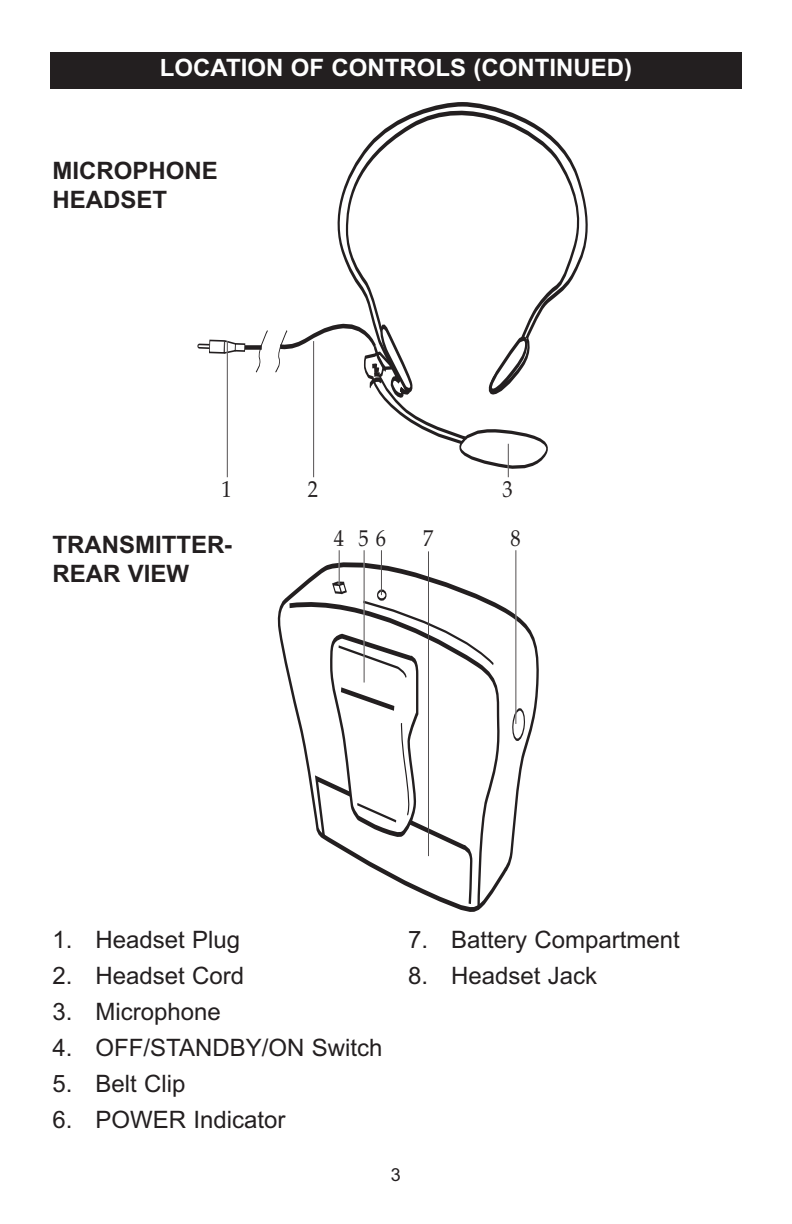
<style>
.page{position:relative;width:792px;height:1224px;background:#fff}
.page>*{position:absolute;margin:0;border:0;box-sizing:border-box;transform-origin:0 0}
.t1{font:24px "Arial MS";color:#231f20}
.t2{font:24px/28.8px "Arial Bold MS";color:#231f20}
.t3{font:24px "Arial Bold MS";color:#fff}
.t4{font:23px "Palatino";color:#231f20;scale:.89 1}
.t5{font:18px "Arial MS";color:#231f20}
</style>
<div class="page">
<div style="left:50px;top:52px;width:692px;height:36px;background:#231f20"></div>
<hr style="left:313px;top:341px;width:1px;height:136px;background:#231f20">
<svg style="left:337px;top:103px;width:251px;height:219px"></svg>
<hr style="left:508px;top:444px;width:1px;height:33px;background:#231f20">
<svg style="left:277px;top:557px;width:262px;height:322px"></svg>
<svg style="left:287px;top:596px;width:215px;height:315px"></svg>
<svg style="left:512px;top:709px;width:14px;height:31px"></svg>
<svg style="left:322px;top:580px;width:173px;height:329px"></svg>
<hr style="left:339px;top:550px;width:1px;height:35px;background:#231f20">
<hr style="left:381px;top:550px;width:1px;height:45px;background:#231f20">
<hr style="left:364px;top:550px;width:1px;height:133px;background:#231f20">
<hr style="left:515px;top:550px;width:1px;height:174px;background:#231f20">
<hr style="left:428px;top:551px;width:1px;height:305px;background:#231f20">
<hr style="left:240px;top:346px;width:22px;height:3px;background:#231f20">
<svg style="left:275px;top:322px;width:273px;height:147px"></svg>
<svg style="left:255px;top:330px;width:13px;height:43px"></svg>
<svg style="left:197px;top:343px;width:12px;height:6px"></svg>
<div style="left:209px;top:340px;width:16px;height:13px;border:1px solid #231f20"></div>
<svg style="left:224px;top:340px;width:11px;height:15px"></svg>
<div style="left:235px;top:344px;width:10px;height:7px;background:#fff"></div>
<div style="left:235px;top:343px;width:10px;height:9px;border:1px solid #231f20"></div>
<hr style="left:227px;top:341px;width:1px;height:136px;background:#231f20">
<p class="t3" style="left:160px;top:54px;width:474px">LOCATION OF CONTROLS (CONTINUED)</p>
<p class="t2" style="left:52px;top:157px;width:167px">MICROPHONE<br>HEADSET</p>
<p class="t4" style="left:222px;top:476px;width:13px">1</p>
<p class="t2" style="left:52px;top:530px;width:181px">TRANSMITTER-<br>REAR VIEW</p>
<p class="t4" style="left:308px;top:476px;width:13px">2</p>
<p class="t4" style="left:334px;top:524px;width:13px">4</p>
<p class="t4" style="left:503px;top:476px;width:13px">3</p>
<p class="t4" style="left:359px;top:524px;width:32px">5 6</p>
<p class="t4" style="left:423px;top:524px;width:13px">7</p>
<p class="t4" style="left:510px;top:524px;width:13px">8</p>
<p class="t1" style="left:52px;top:926px;width:189px">1. Headset Plug</p>
<p class="t1" style="left:52px;top:962px;width:193px">2. Headset Cord</p>
<p class="t1" style="left:52px;top:998px;width:170px">3. Microphone</p>
<p class="t1" style="left:52px;top:1034px;width:332px">4. OFF/STANDBY/ON Switch</p>
<p class="t1" style="left:52px;top:1070px;width:135px">5. Belt Clip</p>
<p class="t1" style="left:52px;top:1106px;width:235px">6. POWER Indicator</p>
<p class="t1" style="left:408px;top:926px;width:273px">7. Battery Compartment</p>
<p class="t1" style="left:408px;top:962px;width:191px">8. Headset Jack</p>
<p class="t5" style="left:391px;top:1164px;width:12px">3</p>
</div>
